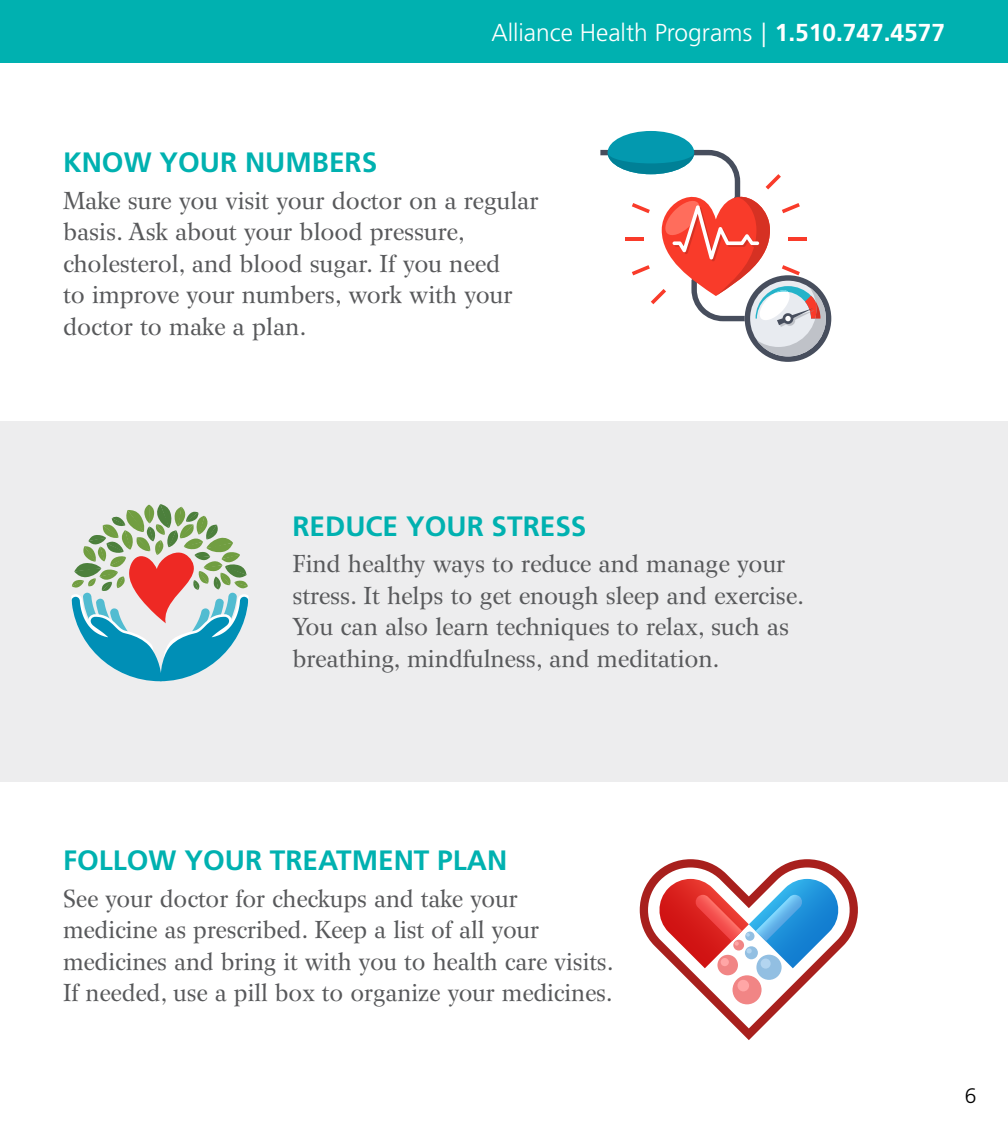
<style>
.page{position:relative;width:1008px;height:1134px;background:#fff}
.page>*{position:absolute;margin:0;border:0;box-sizing:border-box;transform-origin:0 0}
.t1{font:700 28px "Frutiger LT Std";color:#00b1b0}
.t2{font:24.5px/31.5px "Wilke LT Std";color:#58595b}
.t3{font:300 24.5px "Frutiger LT Std";color:#fff}
.t4{font:300 21px "Frutiger LT Std";color:#000}
.s1{font-weight:700}
</style>
<div class="page">
<div style="left:0;top:0;width:1008px;height:63px;background:#00b1b0"></div>
<div style="left:0;top:421px;width:1008px;height:360px;background:#ededee"></div>
<svg style="left:71px;top:504px;width:178px;height:177px"></svg>
<svg style="left:640px;top:859px;width:218px;height:181px"></svg>
<div style="left:721px;top:958px;width:8px;height:8px;background:#ffa6a6;border-radius:50%"></div>
<div style="left:761px;top:959px;width:10px;height:10px;background:#b3d5f0;border-radius:50%"></div>
<div style="left:737px;top:980px;width:12px;height:11px;background:#ffa6a6;border-radius:50%"></div>
<div style="left:745px;top:275px;width:86px;height:87px;background:#474e5d;border-radius:50%"></div>
<div style="left:608px;top:131px;width:86px;height:43px;background:#0399af;border-radius:50%"></div>
<svg style="left:600px;top:150px;width:226px;height:206px"></svg>
<p class="t3" style="left:491px;top:18px;width:455px">Alliance Health Programs | <span class="s1">1.510.747.4577</span></p>
<p class="t1" style="left:63px;top:146px;width:316px">KNOW YOUR NUMBERS</p>
<p class="t2" style="left:63px;top:185px;width:477px">Make sure you visit your doctor on a regular basis. Ask about your blood pressure, cholesterol, and blood sugar. If you need<br>to improve your numbers, work with your doctor to make a plan.</p>
<p class="t1" style="left:292px;top:509px;width:296px">REDUCE YOUR STRESS</p>
<p class="t2" style="left:292px;top:548px;width:514px">Find healthy ways to reduce and manage your stress. It helps to get enough sleep and exercise.<br>You can also learn techniques to relax, such as breathing, mindfulness, and meditation.</p>
<p class="t1" style="left:63px;top:844px;width:446px">FOLLOW YOUR TREATMENT PLAN</p>
<p class="t2" style="left:63px;top:883px;width:552px">See your doctor for checkups and take your medicine as prescribed. Keep a list of all your medicines and bring it with you to health care visits.<br>If needed, use a pill box to organize your medicines.</p>
<p class="t4" style="left:965px;top:1083px;width:13px">6</p>
</div>
